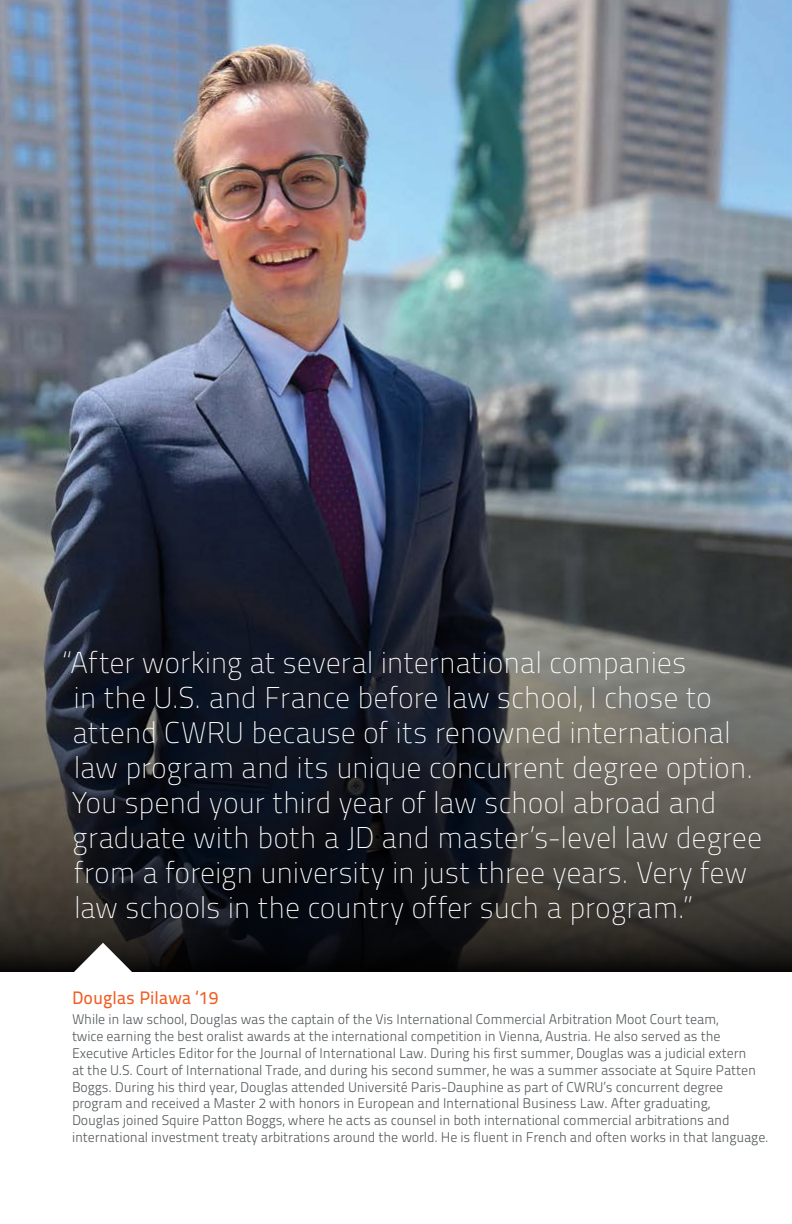
<style>
.page{position:relative;width:792px;height:1224px;background:#fff}
.page>*{position:absolute;margin:0;border:0;box-sizing:border-box;transform-origin:0 0}
.IFC_quote{font:30px/35px "Titillium Maps 26 L 1 wt";letter-spacing:-.01em;color:#fff}
.IFC_name{font:18px "Titillium Maps 26 L 500 wt";color:#f15d22}
.Text_7_25pt{font:14px/16.8px "Titillium Maps 26 L 250 wt";letter-spacing:-.01em;color:#52575a}
</style>
<div class="page">
<img style="left:0;top:0;width:792px;height:468px">
<svg style="left:0;top:468px;width:792px;height:504px;background:#33363b"></svg>
<svg style="left:72px;top:943px;width:62px;height:29px"></svg>
<p class="IFC_quote" style="left:71px;top:644px;width:692px;text-indent:-9px">“After working at several international companies<br>in the U.S. and France before law school, I chose to attend CWRU because of its renowned international law program and its unique concurrent degree option.<br>You spend your third year of law school abroad and graduate with both a JD and master’s-level law degree from a foreign university in just three years. Very few law schools in the country offer such a program.”</p>
<p class="IFC_name" style="left:72px;top:984px;width:148px">Douglas Pilawa ‘19</p>
<p class="Text_7_25pt" style="left:72px;top:1010px;width:698px">While in law school, Douglas was the captain of the Vis International Commercial Arbitration Moot Court team,<br>twice earning the best oralist awards at the international competition in Vienna, Austria. He also served as the Executive Articles Editor for the Journal of International Law. During his first summer, Douglas was a judicial extern<br>at the U.S. Court of International Trade, and during his second summer, he was a summer associate at Squire Patten Boggs. During his third year, Douglas attended Université Paris-Dauphine as part of CWRU’s concurrent degree program and received a Master 2 with honors in European and International Business Law. After graduating,<br>Douglas joined Squire Patton Boggs, where he acts as counsel in both international commercial arbitrations and international investment treaty arbitrations around the world. He is fluent in French and often works in that language.</p>
</div>
